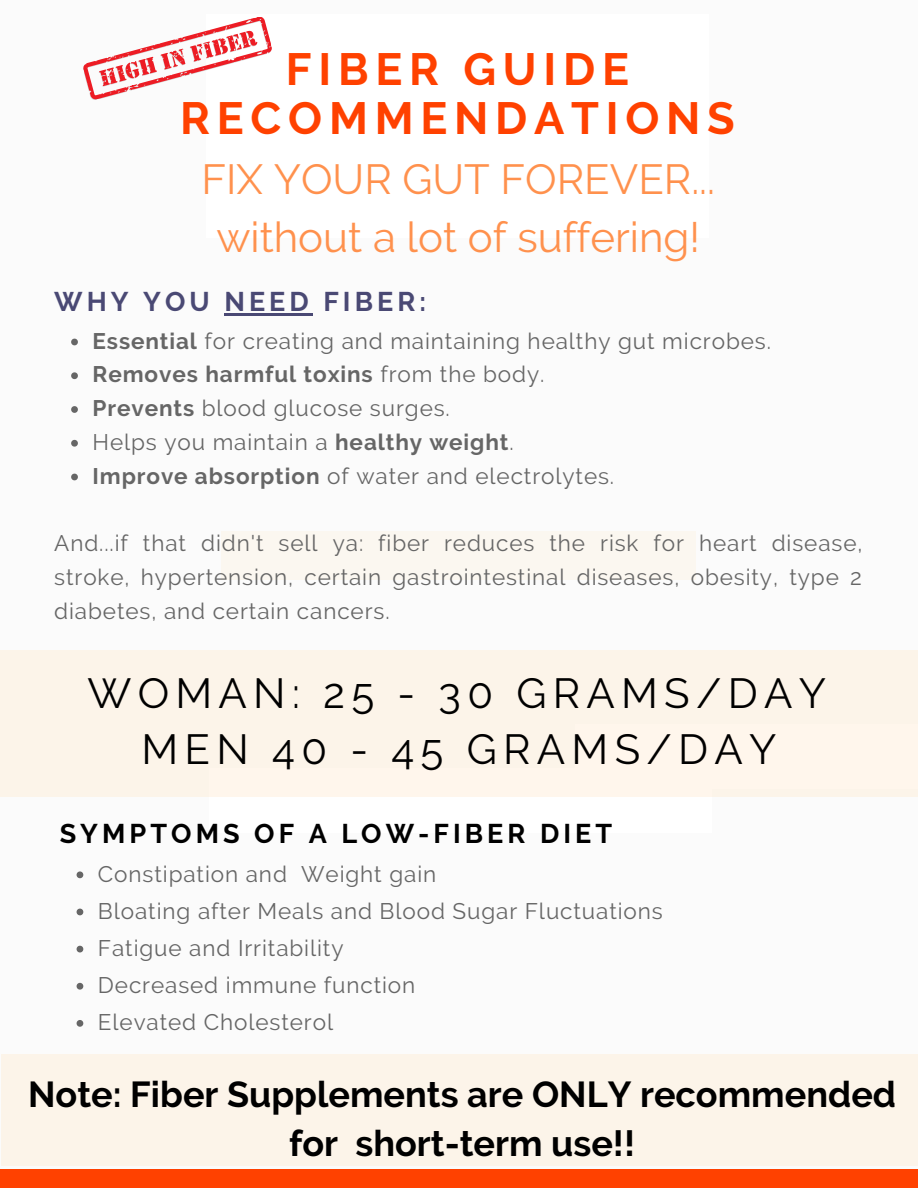
<style>
.page{position:relative;width:918px;height:1188px;background:#fbfbfb}
.page>*{position:absolute;margin:0;border:0;box-sizing:border-box;transform-origin:0 0}
.t1{font:700 45px/49.5px "Raleway";letter-spacing:.15em;color:#ff4100;text-align:center}
.t2{font:42px/58.5px "Raleway";color:#ff914d;text-align:center}
.t3{font:42px/56.1px "Raleway";letter-spacing:.15em;color:#000;text-align:center}
.t4{font:700 36px/49.5px "Raleway";color:#000;text-align:center}
.t5{font:700 27px "Raleway";letter-spacing:.15em;color:#000}
.t6{font:700 27px "Raleway";letter-spacing:.15em;color:#4a4974}
.t7{font:22.5px/33.8px "Raleway";letter-spacing:.04em;color:#666}
.s1{font-weight:700}
</style>
<div class="page">
<div style="left:206px;top:14px;width:503px;height:224px;background:#fff"></div>
<div style="left:210px;top:769px;width:502px;height:64px;background:#fff"></div>
<div style="left:221px;top:532px;width:475px;height:48px;background:#fbf7f0"></div>
<svg style="left:83px;top:17px;width:189px;height:83px"></svg>
<div style="left:1px;top:650px;width:917px;height:146px;background:#fcf4e9"></div>
<div style="left:0;top:1169px;width:918px;height:19px;background:#ff4100"></div>
<svg style="left:71px;top:339px;width:7px;height:6px"></svg>
<svg style="left:71px;top:372px;width:7px;height:7px"></svg>
<svg style="left:71px;top:406px;width:7px;height:7px"></svg>
<svg style="left:71px;top:440px;width:7px;height:7px"></svg>
<svg style="left:71px;top:474px;width:7px;height:6px"></svg>
<hr style="left:224px;top:314px;width:89px;height:2px;background:#4a4974">
<svg style="left:77px;top:871px;width:6px;height:7px"></svg>
<svg style="left:77px;top:909px;width:6px;height:6px"></svg>
<svg style="left:77px;top:946px;width:6px;height:6px"></svg>
<svg style="left:77px;top:983px;width:6px;height:7px"></svg>
<svg style="left:77px;top:1020px;width:6px;height:7px"></svg>
<div style="left:1px;top:1054px;width:917px;height:111px;background:#fcf4e9"></div>
<h1 class="t1" style="left:180px;top:44px;width:556px">FIBER GUIDE<br>RECOMMENDATIONS</h1>
<h2 class="t2" style="left:201px;top:150px;width:515px">FIX YOUR GUT FOREVER... without a lot of suffering!</h2>
<p class="t6" style="left:54px;top:286px;width:373px">WHY YOU NEED FIBER:</p>
<p class="t7" style="left:93px;top:324px;width:680px"><span class="s1">Essential</span> for creating and maintaining healthy gut microbes.<br><span class="s1">Removes harmful toxins</span> from the body.<br><span class="s1">Prevents</span> blood glucose surges.<br>Helps you maintain a <span class="s1">healthy weight</span>.<br><span class="s1">Improve absorption</span> of water and electrolytes.</p>
<p class="t7" style="left:54px;top:526px;width:810px;text-align:justify">And...if that didn't sell ya: fiber reduces the risk for heart disease, stroke, hypertension, certain gastrointestinal diseases, obesity, type 2 diabetes, and certain cancers.</p>
<h2 class="t3" style="left:87px;top:665px;width:740px">WOMAN: 25 - 30 GRAMS/DAY<br>MEN 40 - 45 GRAMS/DAY</h2>
<p class="t5" style="left:60px;top:818px;width:554px">SYMPTOMS OF A LOW-FIBER DIET</p>
<p class="t7" style="left:98px;top:855px;width:566px;line-height:37.2px">Constipation and Weight gain<br>Bloating after Meals and Blood Sugar Fluctuations<br>Fatigue and Irritability<br>Decreased immune function<br>Elevated Cholesterol</p>
<h3 class="t4" style="left:28px;top:1069px;width:869px">Note: Fiber Supplements are ONLY recommended for short-term use!!</h3>
</div>
